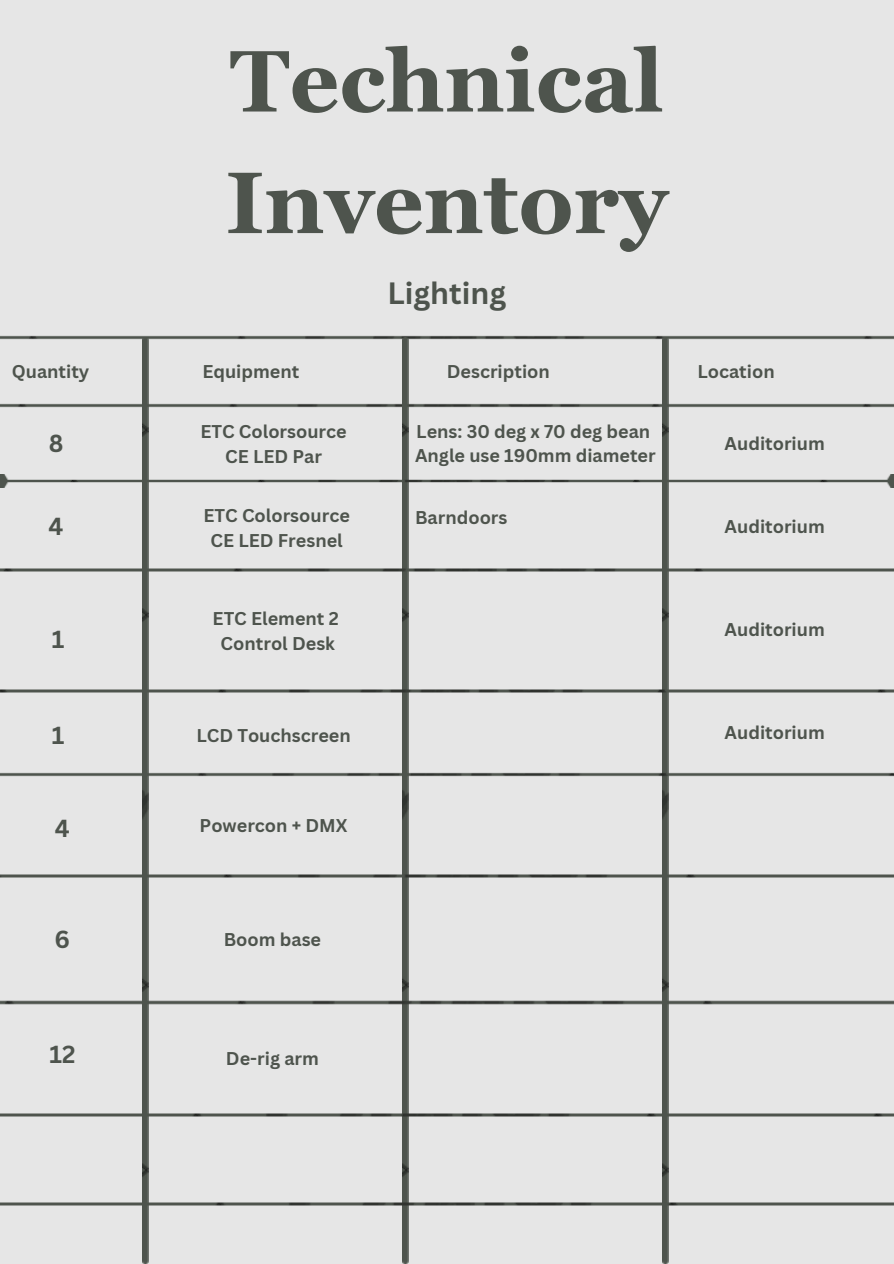
<style>
.page{position:relative;width:894px;height:1264px;background:#fff}
.page>*{position:absolute;margin:0;border:0;box-sizing:border-box;transform-origin:0 0}
.t1{font:700 87px/121.5px "Georgia Pro";color:#4e544d}
.t2{font:700 30px "Canva Sans";color:#4e544d}
.t3{font:700 24px "Canva Sans";color:#4e544d}
.t4{font:700 18px "Canva Sans";color:#4e544d}
</style>
<div class="page">
<div style="left:0;top:0;width:893px;height:1263px;background:#e6e6e6"></div>
<img style="left:0;top:397px;width:893px;height:16px">
<img style="left:0;top:335px;width:893px;height:10px">
<img style="left:143px;top:337px;width:6px;height:926px">
<img style="left:402px;top:337px;width:6px;height:926px">
<img style="left:662px;top:337px;width:6px;height:926px">
<img style="left:0;top:562px;width:893px;height:16px">
<img style="left:0;top:474px;width:893px;height:14px">
<img style="left:0;top:766px;width:893px;height:17px">
<img style="left:0;top:682px;width:893px;height:17px">
<img style="left:0;top:867px;width:893px;height:17px">
<img style="left:0;top:993px;width:893px;height:18px">
<img style="left:0;top:1106px;width:893px;height:17px">
<img style="left:0;top:1195px;width:893px;height:17px">
<p class="t1" style="left:225px;top:20px;width:443px">Technical<br>Inventory</p>
<p class="t2" style="left:387px;top:272px;width:120px">Lighting</p>
<p class="t4" style="left:12px;top:359px;width:79px">Quantity</p>
<p class="t4" style="left:202px;top:359px;width:98px">Equipment</p>
<p class="t4" style="left:446px;top:359px;width:104px">Description</p>
<p class="t4" style="left:697px;top:359px;width:79px">Location</p>
<p class="t3" style="left:49px;top:426px;width:16px">8</p>
<p class="t4" style="left:200px;top:418px;width:148px">ETC Colorsource</p>
<p class="t4" style="left:225px;top:443px;width:98px">CE LED Par</p>
<p class="t4" style="left:416px;top:418px;width:235px">Lens: 30 deg x 70 deg bean</p>
<p class="t4" style="left:415px;top:443px;width:242px">Angle use 190mm diameter</p>
<p class="t4" style="left:724px;top:430px;width:102px">Auditorium</p>
<p class="t3" style="left:49px;top:509px;width:16px">4</p>
<p class="t4" style="left:203px;top:503px;width:148px">ETC Colorsource</p>
<p class="t4" style="left:210px;top:528px;width:134px">CE LED Fresnel</p>
<p class="t4" style="left:415px;top:505px;width:94px">Barndoors</p>
<p class="t4" style="left:724px;top:513px;width:102px">Auditorium</p>
<p class="t3" style="left:52px;top:622px;width:14px">1</p>
<p class="t4" style="left:212px;top:606px;width:128px">ETC Element 2</p>
<p class="t4" style="left:220px;top:630px;width:116px">Control Desk</p>
<p class="t4" style="left:724px;top:616px;width:102px">Auditorium</p>
<p class="t3" style="left:52px;top:718px;width:14px">1</p>
<p class="t4" style="left:196px;top:722px;width:156px">LCD Touchscreen</p>
<p class="t4" style="left:724px;top:720px;width:102px">Auditorium</p>
<p class="t3" style="left:55px;top:811px;width:16px">4</p>
<p class="t4" style="left:199px;top:813px;width:149px">Powercon + DMX</p>
<p class="t3" style="left:55px;top:922px;width:17px">6</p>
<p class="t4" style="left:224px;top:927px;width:99px">Boom base</p>
<p class="t3" style="left:49px;top:1037px;width:28px">12</p>
<p class="t4" style="left:226px;top:1045px;width:94px">De-rig arm</p>
</div>
